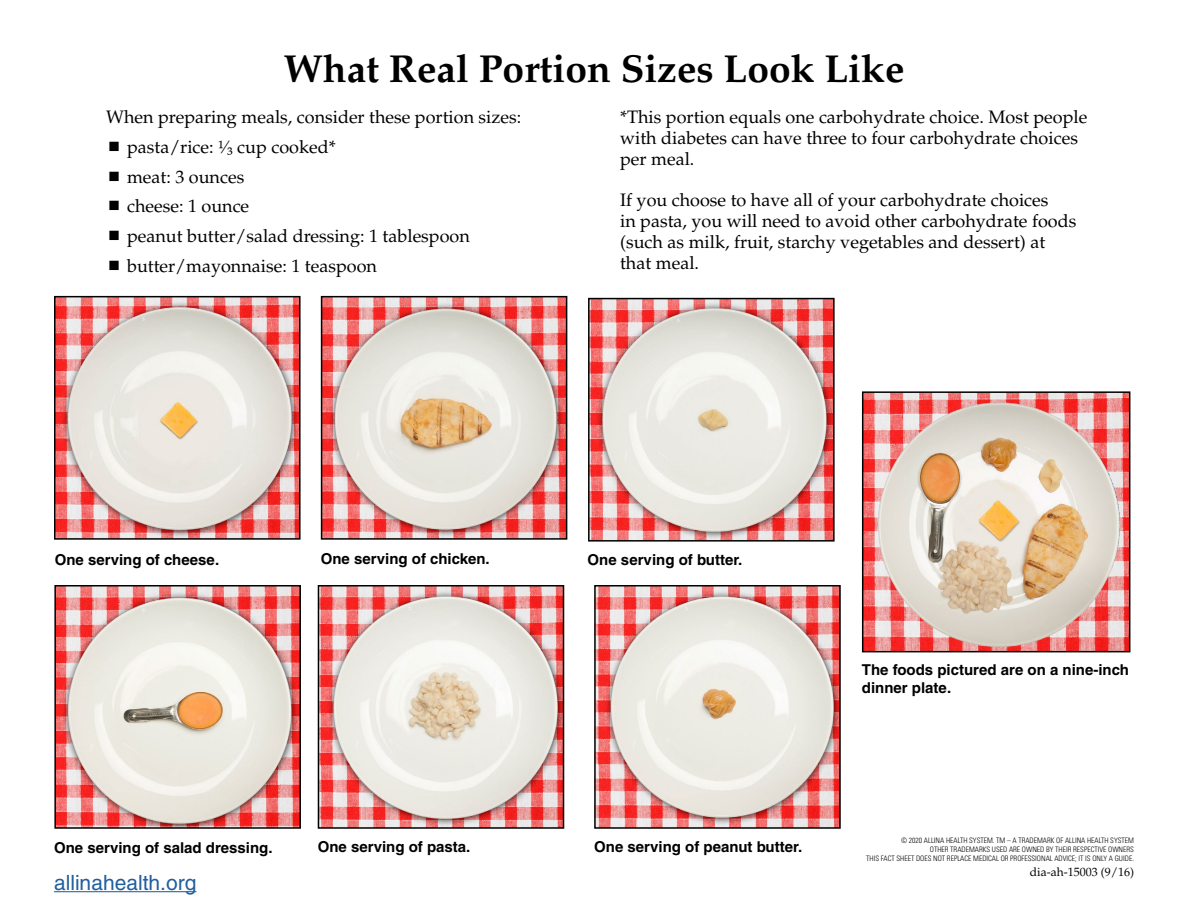
<style>
.page{position:relative;width:1188px;height:918px;background:#fff}
.page>*{position:absolute;margin:0;border:0;box-sizing:border-box;transform-origin:0 0}
.t1{font:700 39px "Palatino";color:#000}
.t2{font:21px "Helvetica";color:#215e9e}
.t3{font:18px/29.7px "Palatino";color:#000}
.t4{font:700 15px/18px "Helvetica";color:#000}
.t5{font:12px "Palatino";color:#000}
.t6{font:300 condensed 7.5px/9px "Univers";color:#000;text-align:right}
.s1{font-family:"Palatino Linotype"}
</style>
<div class="page">
<img style="left:57px;top:299px;width:241px;height:238px">
<div style="left:54px;top:296px;width:247px;height:244px;border:2px solid #000"></div>
<img style="left:321px;top:588px;width:240px;height:238px">
<div style="left:318px;top:585px;width:246px;height:244px;border:2px solid #000"></div>
<img style="left:324px;top:299px;width:240px;height:238px">
<div style="left:321px;top:296px;width:246px;height:244px;border:2px solid #000"></div>
<img style="left:57px;top:588px;width:241px;height:238px">
<div style="left:54px;top:585px;width:247px;height:244px;border:2px solid #000"></div>
<img style="left:597px;top:588px;width:241px;height:238px">
<div style="left:594px;top:585px;width:247px;height:244px;border:2px solid #000"></div>
<img style="left:591px;top:301px;width:241px;height:238px">
<div style="left:588px;top:298px;width:247px;height:244px;border:2px solid #000"></div>
<img style="left:865px;top:394px;width:262px;height:255px">
<div style="left:862px;top:391px;width:268px;height:261px;border:2px solid #000"></div>
<hr style="left:54px;top:891px;width:142px;height:1px;background:#215e9e">
<h1 class="t1" style="left:284px;top:46px;width:622px">What Real Portion Sizes Look Like</h1>
<p class="t3" style="left:127px;top:102px;width:396px;text-indent:-21px">When preparing meals, consider these portion sizes: pasta/rice: <span class="s1">1/3</span> cup cooked*<br>meat: 3 ounces<br>cheese: 1 ounce<br>peanut butter/salad dressing: 1 tablespoon butter/mayonnaise: 1 teaspoon</p>
<p class="t3" style="left:620px;top:107px;width:469px;line-height:21px">*This portion equals one carbohydrate choice. Most people with diabetes can have three to four carbohydrate choices per meal.</p>
<p class="t3" style="left:620px;top:189px;width:458px;line-height:21px">If you choose to have all of your carbohydrate choices<br>in pasta, you will need to avoid other carbohydrate foods (such as milk, fruit, starchy vegetables and dessert) at that meal.</p>
<p class="t4" style="left:55px;top:550px;width:166px">One serving of cheese.</p>
<p class="t4" style="left:321px;top:549px;width:170px">One serving of chicken.</p>
<p class="t4" style="left:588px;top:550px;width:156px">One serving of butter.</p>
<p class="t4" style="left:54px;top:839px;width:220px">One serving of salad dressing.</p>
<p class="t4" style="left:594px;top:837px;width:210px">One serving of peanut butter.</p>
<p class="t4" style="left:318px;top:837px;width:154px">One serving of pasta.</p>
<p class="t2" style="left:54px;top:870px;width:144px">allinahealth.org</p>
<p class="t4" style="left:862px;top:660px;width:269px">The foods pictured are on a nine-inch dinner plate.</p>
<p class="t6" style="left:866px;top:836px;width:269px">© 2020 ALLINA HEALTH SYSTEM. TM – A TRADEMARK OF ALLINA HEALTH SYSTEM<br>OTHER TRADEMARKS USED ARE OWNED BY THEIR RESPECTIVE OWNERS<br>THIS FACT SHEET DOES NOT REPLACE MEDICAL OR PROFESSIONAL ADVICE; IT IS ONLY A GUIDE.</p>
<p class="t5" style="left:1030px;top:865px;width:106px">dia-ah-15003 (9/16)</p>
</div>
